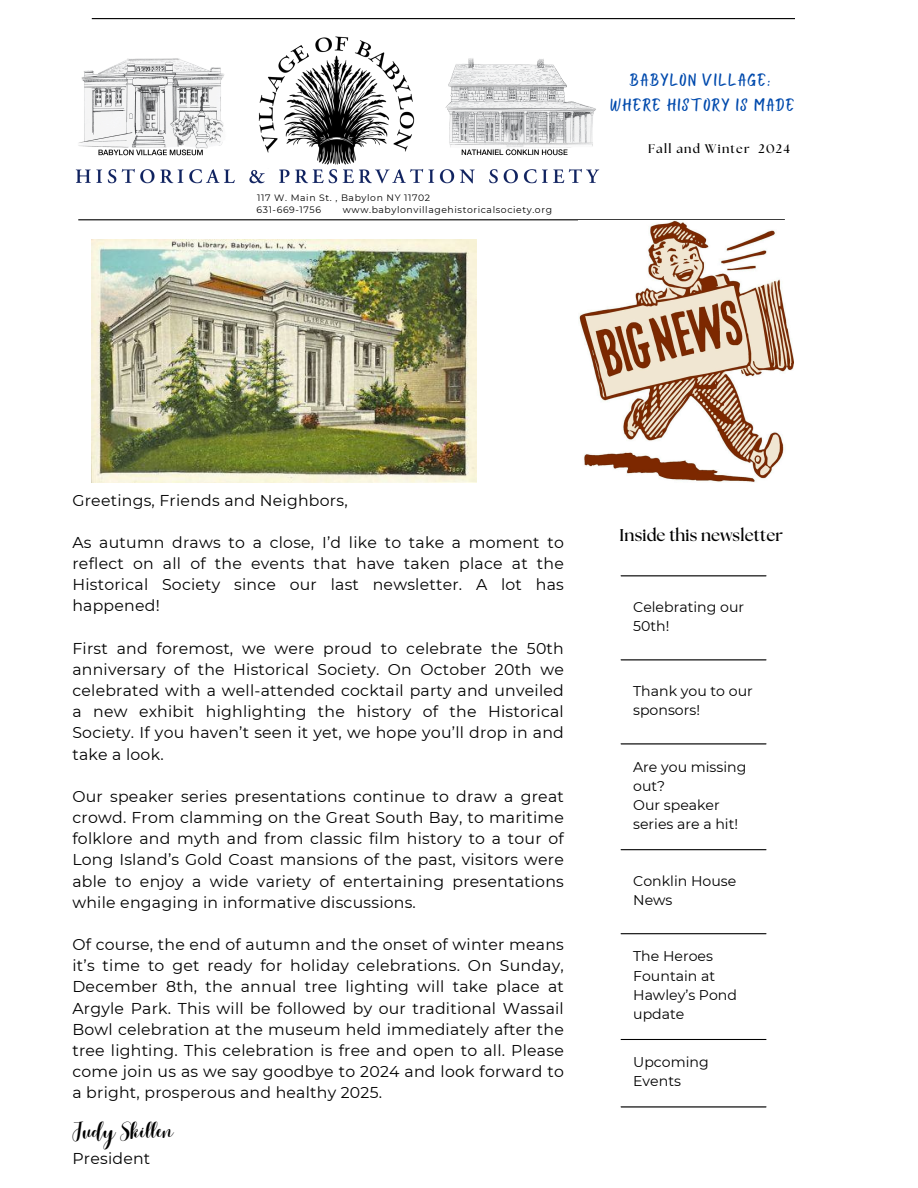
<style>
.page{position:relative;width:918px;height:1188px;background:#fff}
.page>*{position:absolute;margin:0;border:0;box-sizing:border-box;transform-origin:0 0}
.t1{font:18px/24.8px "Bright Sunshine Cap";letter-spacing:.065em;color:#004aad;text-align:center}
.t2{font:300 17.25px "Best";letter-spacing:.015em;color:#000}
.t3{font:700 16.95px "The Seasons";letter-spacing:.01em;color:#000}
.t4{font:15.75px/21.1px "Montserrat";letter-spacing:.015em;color:#000;text-align:justify}
.t5{font:14.1px/19px "Montserrat";color:#000}
.t6{font:700 12.45px "The Seasons";letter-spacing:.1em;color:#000}
.t7{font:9.3px "Montserrat";letter-spacing:.065em;color:#000}
</style>
<div class="page">
<hr style="left:92px;top:18px;width:703px;height:1px;background:#000">
<hr style="left:621px;top:575px;width:145px;height:1px;background:#000">
<hr style="left:621px;top:659px;width:145px;height:1px;background:#000">
<hr style="left:621px;top:743px;width:145px;height:1px;background:#000">
<hr style="left:621px;top:849px;width:145px;height:1px;background:#000">
<hr style="left:621px;top:933px;width:145px;height:1px;background:#000">
<hr style="left:621px;top:1039px;width:145px;height:1px;background:#000">
<hr style="left:621px;top:1106px;width:145px;height:2px;background:#000">
<img style="left:75px;top:37px;width:525px;height:146px">
<hr style="left:78px;top:219px;width:707px;height:1px;background:#000">
<img style="left:92px;top:239px;width:385px;height:243px">
<img style="left:579px;top:220px;width:215px;height:262px">
<p class="t7" style="left:257px;top:192px;width:174px">117 W. Main St. , Babylon NY 11702</p>
<p class="t7" style="left:257px;top:204px;width:66px">631-669-1756</p>
<p class="t7" style="left:343px;top:204px;width:211px">www.babylonvillagehistoricalsociety.org</p>
<p class="t1" style="left:610px;top:67px;width:186px">BABYLON VILLAGE:<br>WHERE HISTORY IS MADE</p>
<p class="t6" style="left:648px;top:143px;width:143px">Fall and Winter 2024</p>
<p class="t4" style="left:72px;top:489px;width:277px">Greetings, Friends and Neighbors,</p>
<h1 class="t4" style="left:72px;top:532px;width:493px">As autumn draws to a close, I’d like to take a moment to reflect on all of the events that have taken place at the Historical Society since our last newsletter. A lot has happened!</h1>
<h3 class="t4" style="left:72px;top:637px;width:493px">First and foremost, we were proud to celebrate the 50th anniversary of the Historical Society. On October 20th we celebrated with a well-attended cocktail party and unveiled a new exhibit highlighting the history of the Historical Society. If you haven’t seen it yet, we hope you’ll drop in and take a look.</h3>
<p class="t4" style="left:72px;top:786px;width:493px">Our speaker series presentations continue to draw a great crowd. From clamming on the Great South Bay, to maritime folklore and myth and from classic film history to a tour of Long Island’s Gold Coast mansions of the past, visitors were able to enjoy a wide variety of entertaining presentations while engaging in informative discussions.</p>
<p class="t4" style="left:72px;top:934px;width:493px">Of course, the end of autumn and the onset of winter means it’s time to get ready for holiday celebrations. On Sunday, December 8th, the annual tree lighting will take place at Argyle Park. This will be followed by our traditional Wassail Bowl celebration at the museum held immediately after the tree lighting. This celebration is free and open to all. Please come join us as we say goodbye to 2024 and look forward to a bright, prosperous and healthy 2025.</p>
<p class="t2" style="left:72px;top:1121px;width:103px">Judy Skillen</p>
<p class="t4" style="left:72px;top:1148px;width:79px">President</p>
<p class="t3" style="left:620px;top:527px;width:165px">Inside this newsletter</p>
<p class="t5" style="left:633px;top:597px;width:112px">Celebrating our<br>50th!</p>
<p class="t5" style="left:633px;top:682px;width:121px">Thank you to our sponsors!</p>
<p class="t5" style="left:633px;top:757px;width:115px">Are you missing out?</p>
<p class="t5" style="left:633px;top:795px;width:106px">Our speaker series are a hit!</p>
<p class="t5" style="left:633px;top:871px;width:105px">Conklin House<br>News</p>
<p class="t5" style="left:633px;top:947px;width:105px">The Heroes<br>Fountain at<br>Hawley’s Pond update</p>
<p class="t5" style="left:633px;top:1053px;width:77px">Upcoming<br>Events</p>
</div>
